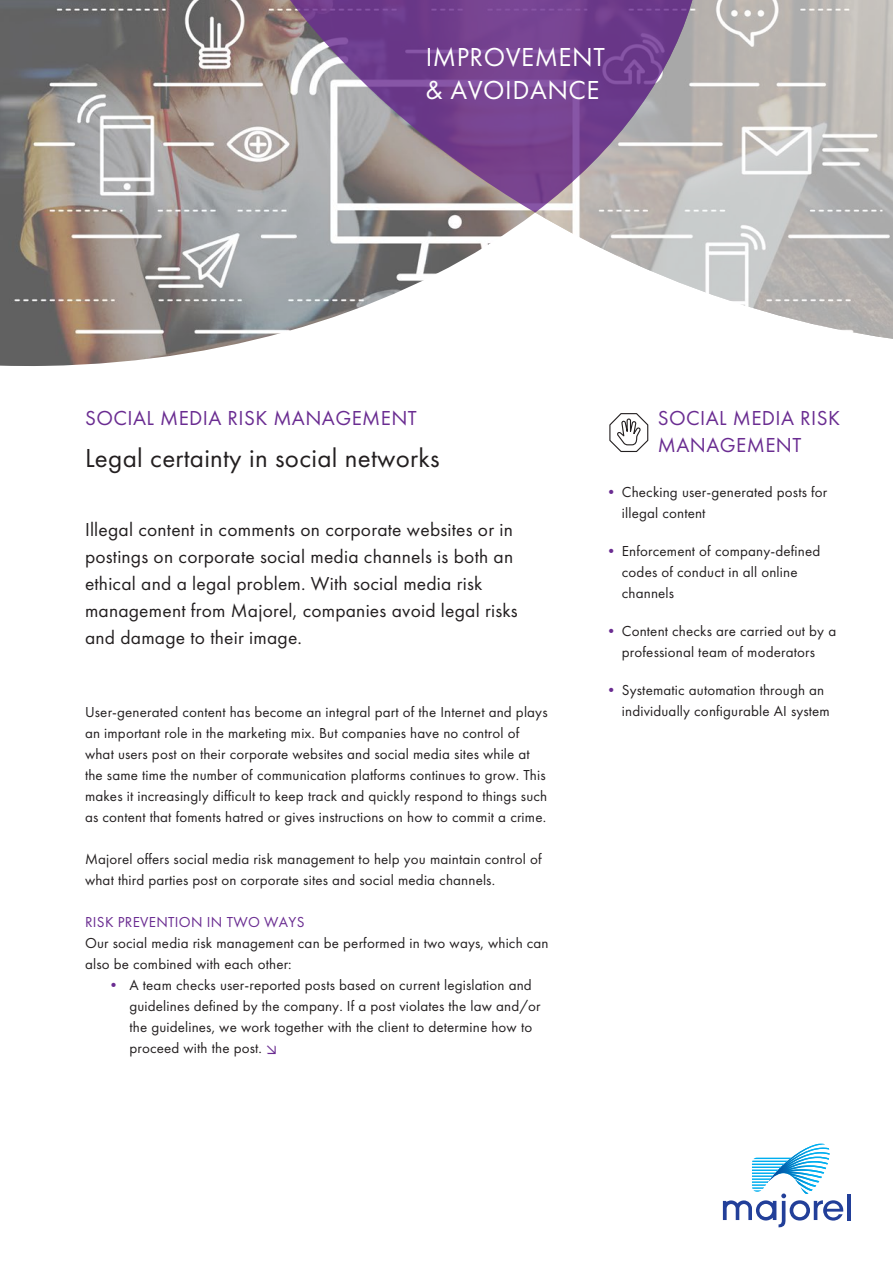
<style>
.page{position:relative;width:893px;height:1263px;background:#fff}
.page>*{position:absolute;margin:0;border:0;box-sizing:border-box;transform-origin:0 0}
._01_Headline{font:27px "Futura PT";letter-spacing:.01em;color:#231f20}
._01_Headline-2{font:27px "Futura PT";letter-spacing:.02em;color:#fff}
._01_Headline-3{font:21px "Futura PT";letter-spacing:.02em;color:#6a2c91}
._04_Headline_Infobox{font:21px/27px "Futura PT";letter-spacing:.02em;color:#6a2c91}
._02_Einleitung{font:19.5px/27px "Futura PT";letter-spacing:.01em;color:#231f20}
._03_Fließtext{font:15px/21px "Futura PT";letter-spacing:.01em;color:#231f20}
._04_Headline_Infobox-2{font:15px/21px "Futura PT";letter-spacing:.01em;color:#231f20}
._03_Fließtext-2{font:15px "Futura PT";letter-spacing:.02em;color:#6a2c91}
.s1{color:#6a2c91}
</style>
<div class="page">
<hr style="left:847px;top:1194px;width:3px;height:26px;background:#223f99">
<svg style="left:723px;top:1143px;width:120px;height:84px"></svg>
<img style="left:0;top:0;width:535px;height:366px">
<svg style="left:536px;top:0;width:357px;height:339px"></svg>
<svg style="left:280px;top:0;width:416px;height:213px;background:#8e6f9b"></svg>
<svg style="left:609px;top:413px;width:40px;height:39px"></svg>
<p class="_01_Headline-2" style="left:426px;top:41px;width:181px">IMPROVEMENT</p>
<p class="_01_Headline-2" style="left:426px;top:74px;width:175px">&amp; AVOIDANCE</p>
<p class="_01_Headline-3" style="left:85px;top:406px;width:333px">SOCIAL MEDIA RISK MANAGEMENT</p>
<p class="_01_Headline" style="left:85px;top:442px;width:356px">Legal certainty in social networks</p>
<p class="_02_Einleitung" style="left:85px;top:516px;width:434px">Illegal content in comments on corporate websites or in postings on corporate social media channels is both an ethical and a legal problem. With social media risk management from Majorel, companies avoid legal risks and damage to their image.</p>
<p class="_03_Fließtext" style="left:85px;top:702px;width:464px">User-generated content has become an integral part of the Internet and plays an important role in the marketing mix. But companies have no control of what users post on their corporate websites and social media sites while at the same time the number of communication platforms continues to grow. This makes it increasingly difficult to keep track and quickly respond to things such as content that foments hatred or gives instructions on how to commit a crime.</p>
<p class="_03_Fließtext" style="left:85px;top:849px;width:458px">Majorel offers social media risk management to help you maintain control of what third parties post on corporate sites and social media channels.</p>
<p class="_03_Fließtext-2" style="left:85px;top:913px;width:221px">RISK PREVENTION IN TWO WAYS</p>
<p class="_03_Fließtext" style="left:85px;top:933px;width:465px">Our social media risk management can be performed in two ways, which can also be combined with each other:</p>
<p class="_03_Fließtext" style="left:129px;top:975px;width:413px;text-indent:-23px"><span class="s1">•</span> A team checks user-reported posts based on current legislation and guidelines defined by the company. If a post violates the law and/or the guidelines, we work together with the client to determine how to proceed with the post. <span class="s1">➢</span></p>
<p class="_04_Headline_Infobox" style="left:658px;top:405px;width:184px">SOCIAL MEDIA RISK<br>MANAGEMENT</p>
<p class="_04_Headline_Infobox-2" style="left:622px;top:481px;width:207px;text-indent:-18px"><span class="s1">•</span> Checking user-generated posts for illegal content</p>
<p class="_04_Headline_Infobox-2" style="left:622px;top:540px;width:200px;text-indent:-18px"><span class="s1">•</span> Enforcement of company-defined codes of conduct in all online channels</p>
<p class="_04_Headline_Infobox-2" style="left:604px;top:620px;width:234px;text-align:center"><span class="s1">•</span> Content checks are carried out by a professional team of moderators</p>
<p class="_04_Headline_Infobox-2" style="left:622px;top:679px;width:210px;text-indent:-18px"><span class="s1">•</span> Systematic automation through an individually configurable AI system</p>
</div>
